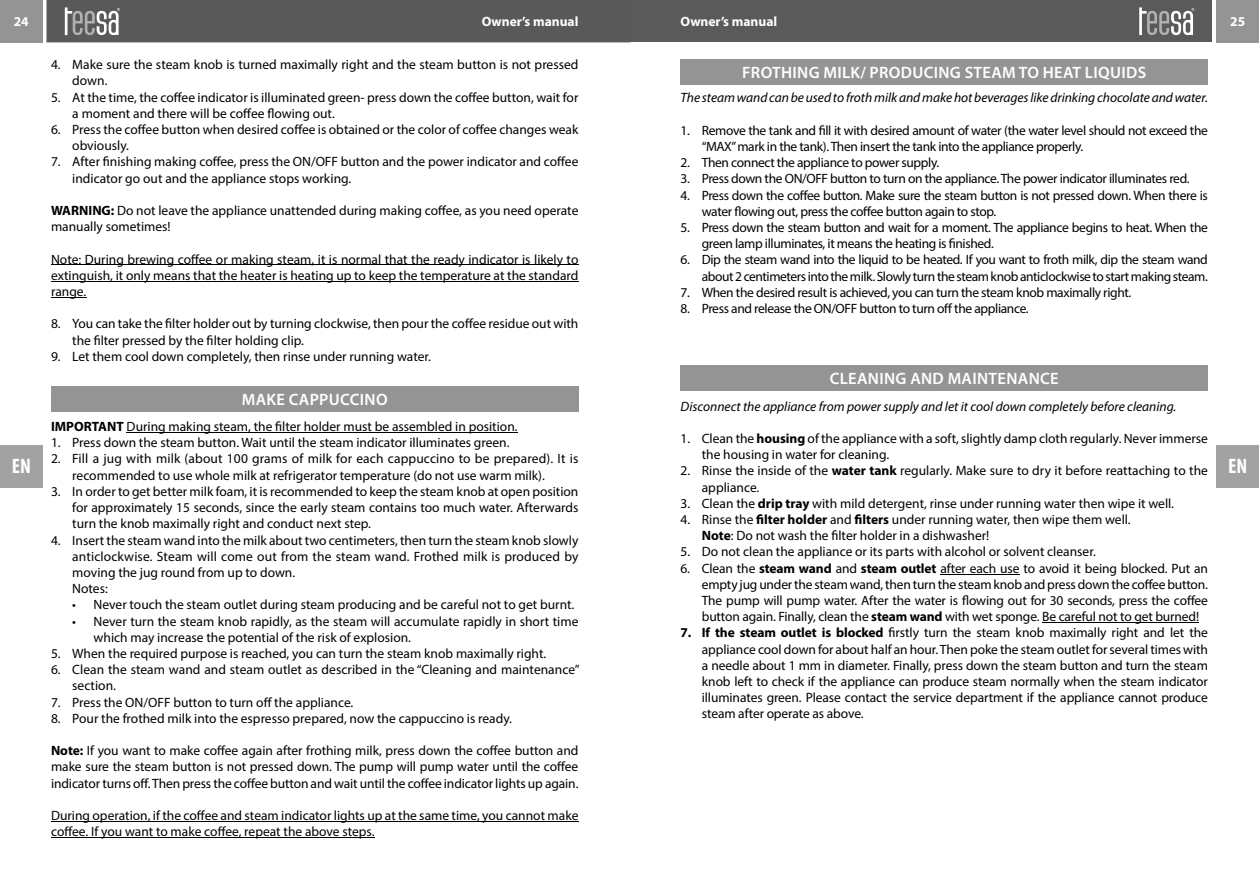
<style>
.page{position:relative;width:1259px;height:893px;background:#fff}
.page>*{position:absolute;margin:0;border:0;box-sizing:border-box;transform-origin:0 0}
.t1{font:700 condensed 21px "Myriad Pro";color:#fff}
.t2{font:600 16.5px "Myriad Pro";letter-spacing:.02em;color:#fff}
.t3{font:13.5px/16.2px "Myriad Pro";color:#000}
.t4{font:13.5px/16.2px "Myriad Pro";letter-spacing:-.025em;color:#000}
.t5{font:13.5px/16.2px "Myriad Pro";letter-spacing:-.03em;color:#000;text-align:right}
.t6{font:italic 13.5px "Myriad Pro";letter-spacing:-.005em;color:#000}
.t7{font:700 13.5px "Myriad Pro";color:#fff}
.s1{font-weight:700}
</style>
<div class="page">
<div style="left:46px;top:0;width:584px;height:43px;background:#595959"></div>
<div style="left:629px;top:0;width:583px;height:42px;background:#5a5a5a"></div>
<div style="left:0;top:0;width:43px;height:43px;background:#949494"></div>
<div style="left:1216px;top:0;width:43px;height:43px;background:#949494"></div>
<svg style="left:65px;top:7px;width:55px;height:28px"></svg>
<svg style="left:1139px;top:7px;width:55px;height:28px"></svg>
<div style="left:1216px;top:445px;width:43px;height:42px;background:#a2a2a2"></div>
<div style="left:0;top:445px;width:43px;height:42px;background:#a2a2a2"></div>
<div style="left:51px;top:386px;width:527px;height:26px;background:#949494"></div>
<hr style="left:51px;top:265px;width:527px;height:1px;background:#000">
<hr style="left:51px;top:281px;width:527px;height:1px;background:#000">
<hr style="left:51px;top:297px;width:35px;height:1px;background:#000">
<hr style="left:127px;top:432px;width:390px;height:1px;background:#000">
<hr style="left:51px;top:821px;width:527px;height:1px;background:#000">
<hr style="left:51px;top:837px;width:324px;height:1px;background:#000">
<div style="left:680px;top:365px;width:528px;height:26px;background:#949494"></div>
<hr style="left:940px;top:574px;width:79px;height:1px;background:#000">
<hr style="left:1042px;top:622px;width:157px;height:1px;background:#000">
<div style="left:680px;top:60px;width:528px;height:25px;background:#949494"></div>
<p class="t7" style="left:14px;top:16px;width:16px">24</p>
<p class="t7" style="left:482px;top:16px;width:98px">Owner’s manual</p>
<p class="t7" style="left:680px;top:16px;width:98px">Owner’s manual</p>
<p class="t7" style="left:1230px;top:16px;width:16px">25</p>
<p class="t3" style="left:72px;top:58px;width:507px;text-indent:-21px">4. Make sure the steam knob is turned maximally right and the steam button is not pressed down.</p>
<p class="t3" style="left:72px;top:90px;width:507px;text-indent:-21px">5. At the time, the coffee indicator is illuminated green- press down the coffee button, wait for a moment and there will be coffee flowing out.</p>
<p class="t3" style="left:72px;top:122px;width:507px;text-indent:-21px">6. Press the coffee button when desired coffee is obtained or the color of coffee changes weak obviously.</p>
<p class="t3" style="left:72px;top:155px;width:507px;text-indent:-21px">7. After finishing making coffee, press the ON/OFF button and the power indicator and coffee indicator go out and the appliance stops working.</p>
<p class="t3" style="left:51px;top:203px;width:529px"><span class="s1">WARNING:</span> Do not leave the appliance unattended during making coffee, as you need operate manually sometimes!</p>
<p class="t3" style="left:51px;top:252px;width:529px;text-align:justify">Note: During brewing coffee or making steam, it is normal that the ready indicator is likely to extinguish, it only means that the heater is heating up to keep the temperature at the standard range.</p>
<p class="t3" style="left:72px;top:317px;width:507px;text-indent:-21px">8. You can take the filter holder out by turning clockwise, then pour the coffee residue out with the filter pressed by the filter holding clip.</p>
<p class="t3" style="left:51px;top:349px;width:381px">9. Let them cool down completely, then rinse under running water.</p>
<p class="t2" style="left:742px;top:66px;width:405px">FROTHING MILK/ PRODUCING STEAM TO HEAT LIQUIDS</p>
<p class="t6" style="left:680px;top:92px;width:529px">The steam wand can be used tofroth milk and make hot beverages like drinking chocolate and water.</p>
<p class="t4" style="left:702px;top:123px;width:507px;text-indent:-21px">1. Remove the tank and fill it with desired amount of water (the water level should not exceed the “MAX”mark in the tank).Then insert the tank into the appliance properly.</p>
<p class="t4" style="left:680px;top:156px;width:260px">2. Then connect the appliance to power supply.</p>
<p class="t4" style="left:680px;top:172px;width:510px">3. Press down the ON/OFF button to turn on the appliance.The power indicator illuminates red.</p>
<p class="t4" style="left:702px;top:188px;width:507px;text-indent:-21px">4. Press down the coffee button. Make sure the steam button is not pressed down. When there is water flowing out, press the coffee button again to stop.</p>
<p class="t4" style="left:702px;top:220px;width:507px;text-indent:-21px">5. Press down the steam button and wait for a moment. The appliance begins to heat. When the green lamp illuminates, it means the heating is finished.</p>
<p class="t5" style="left:680px;top:253px;width:529px">6. Dip the steam wand into the liquid to be heated. If you want to froth milk, dip the steam wand about 2 centimetersinto themilk.Slowly turn the steamknobanticlockwise to startmaking steam.</p>
<p class="t4" style="left:680px;top:285px;width:452px">7. When the desired result is achieved, you can turn the steam knob maximally right.</p>
<p class="t4" style="left:680px;top:301px;width:350px">8. Press and release the ON/OFF button to turn off the appliance.</p>
<p class="t2" style="left:830px;top:372px;width:230px">CLEANING AND MAINTENANCE</p>
<p class="t6" style="left:680px;top:400px;width:497px">Disconnect the appliance from power supply and let it cool down completely before cleaning.</p>
<p class="t3" style="left:702px;top:432px;width:507px;text-indent:-21px">1. Clean the <span class="s1">housing</span> of the appliance with a soft, slightly damp cloth regularly. Never immerse the housing in water for cleaning.</p>
<p class="t3" style="left:702px;top:464px;width:507px;text-indent:-21px">2. Rinse the inside of the <span class="s1">water tank</span> regularly. Make sure to dry it before reattaching to the appliance.</p>
<p class="t3" style="left:680px;top:496px;width:495px">3. Clean the <span class="s1">drip tray</span> with mild detergent, rinse under running water then wipe it well.</p>
<p class="t3" style="left:702px;top:513px;width:430px;text-indent:-21px">4. Rinse the <span class="s1">filter holder</span> and <span class="s1">filters</span> under running water, then wipe them well.<br><span class="s1">Note</span>: Do not wash the filter holder in a dishwasher!</p>
<p class="t3" style="left:680px;top:545px;width:417px">5. Do not clean the appliance or its parts with alcohol or solvent cleanser.</p>
<p class="t3" style="left:702px;top:561px;width:507px;text-align:justify;text-indent:-21px">6. Clean the <span class="s1">steam wand</span> and <span class="s1">steam outlet</span> after each use to avoid it being blocked. Put an empty jug under the steam wand, then turn the steam knob and press down the coffee button.<br>The pump will pump water. After the water is flowing out for 30 seconds, press the coffee button again. Finally, clean the <span class="s1">steam wand</span> with wet sponge. Be careful not to get burned!</p>
<p class="t3" style="left:702px;top:626px;width:507px;text-align:justify;text-indent:-21px"><span class="s1">7. If the steam outlet is blocked</span> firstly turn the steam knob maximally right and let the appliance cool down for about half an hour.Then poke the steam outlet for several times with a needle about 1 mm in diameter. Finally, press down the steam button and turn the steam knob left to check if the appliance can produce steam normally when the steam indicator illuminates green. Please contact the service department if the appliance cannot produce steam after operate as above.</p>
<p class="t2" style="left:242px;top:393px;width:147px">MAKE CAPPUCCINO</p>
<p class="t3" style="left:51px;top:420px;width:468px"><span class="s1">IMPORTANT</span> During making steam, the filter holder must be assembled in position.</p>
<p class="t3" style="left:51px;top:436px;width:460px">1. Press down the steam button. Wait until the steam indicator illuminates green.</p>
<p class="t3" style="left:72px;top:452px;width:507px;text-indent:-21px">2. Fill a jug with milk (about 100 grams of milk for each cappuccino to be prepared). It is recommended to use whole milk at refrigerator temperature (do not use warm milk).</p>
<p class="t3" style="left:72px;top:484px;width:507px;text-align:justify;text-indent:-21px">3. In order to get better milk foam, it is recommended to keep the steam knob at open position for approximately 15 seconds, since the early steam contains too much water. Afterwards turn the knob maximally right and conduct next step.</p>
<p class="t3" style="left:72px;top:533px;width:507px;text-indent:-21px">4. Insert the steam wand into the milk about two centimeters, then turn the steam knob slowly anticlockwise. Steam will come out from the steam wand. Frothed milk is produced by moving the jug round from up to down.<br>Notes:</p>
<p class="t3" style="left:72px;top:598px;width:503px">• Never touch the steam outlet during steam producing and be careful not to get burnt.</p>
<p class="t3" style="left:94px;top:614px;width:486px;text-indent:-21px">• Never turn the steam knob rapidly, as the steam will accumulate rapidly in short time which may increase the potential of the risk of explosion.</p>
<p class="t3" style="left:51px;top:646px;width:497px">5. When the required purpose is reached, you can turn the steam knob maximally right.</p>
<p class="t3" style="left:72px;top:663px;width:509px;text-indent:-21px">6. Clean the steam wand and steam outlet as described in the “Cleaning and maintenance” section.</p>
<p class="t3" style="left:51px;top:695px;width:304px">7. Press the ON/OFF button to turn off the appliance.</p>
<p class="t3" style="left:51px;top:711px;width:462px">8. Pour the frothed milk into the espresso prepared, now the cappuccino is ready.</p>
<p class="t3" style="left:51px;top:744px;width:529px;text-align:justify"><span class="s1">Note:</span> If you want to make coffee again after frothing milk, press down the coffee button and make sure the steam button is not pressed down. The pump will pump water until the coffee indicator turns off.Then press the coffee button and wait until the coffee indicator lights up again.</p>
<p class="t3" style="left:51px;top:808px;width:529px">During operation, if the coffee and steam indicator lights up at the same time, you cannot make coffee. If you want to make coffee, repeat the above steps.</p>
<h1 class="t1" style="left:12px;top:457px;width:21px">EN</h1>
<h1 class="t1" style="left:1228px;top:457px;width:21px">EN</h1>
</div>
